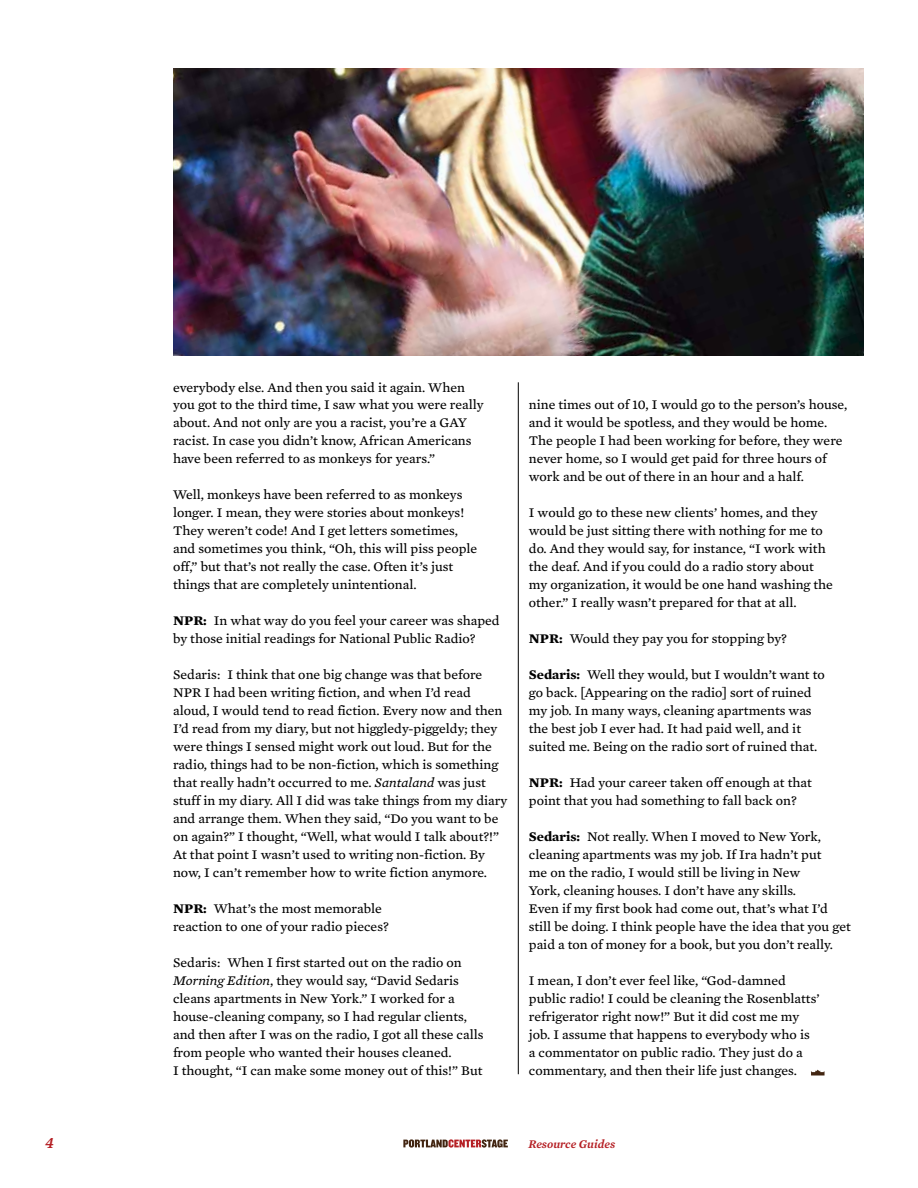
<style>
.page{position:relative;width:918px;height:1188px;background:#fff}
.page>*{position:absolute;margin:0;border:0;box-sizing:border-box;transform-origin:0 0}
.t1{font:italic 600 16.05px "Mercury Text G1";color:#b52025}
.t2{font:13.5px/18px "Mercury Text G3 Roman";color:#000}
.t3{font:italic 600 12px "Mercury Text G1";color:#b52025}
.s1{font-family:"Mercury Text G3";font-weight:700}
.s2{font-family:"Mercury Text G3";font-style:italic}
</style>
<div class="page">
<svg style="left:403px;top:1139px;width:105px;height:9px"></svg>
<svg style="left:811px;top:1070px;width:14px;height:5px"></svg>
<hr style="left:518px;top:382px;width:1px;height:692px;background:#000">
<img style="left:173px;top:68px;width:691px;height:288px">
<p class="t2" style="left:173px;top:378px;width:312px">everybody else. And then you said it again. When you got to the third time, I saw what you were really about. And not only are you a racist, you’re a GAY racist. In case you didn’t know, African Americans have been referred to as monkeys for years.”</p>
<p class="t2" style="left:173px;top:486px;width:306px">Well, monkeys have been referred to as monkeys longer. I mean, they were stories about monkeys!<br>They weren’t code! And I get letters sometimes, and sometimes you think, “Oh, this will piss people off,” but that’s not really the case. Often it’s just things that are completely unintentional.</p>
<p class="t2" style="left:173px;top:612px;width:328px"><span class="s1">NPR:</span> In what way do you feel your career was shaped by those initial readings for National Public Radio?</p>
<p class="t2" style="left:173px;top:666px;width:336px">Sedaris: I think that one big change was that before NPR I had been writing fiction, and when I’d read aloud, I would tend to read fiction. Every now and then I’d read from my diary, but not higgledy-piggeldy; they were things I sensed might work out loud. But for the radio, things had to be non-fiction, which is something that really hadn’t occurred to me. <span class="s2">Santaland</span> was just stuff in my diary. All I did was take things from my diary and arrange them. When they said, “Do you want to be on again?” I thought, “Well, what would I talk about?!” At that point I wasn’t used to writing non-fiction. By now, I can’t remember how to write fiction anymore.</p>
<p class="t2" style="left:173px;top:900px;width:217px"><span class="s1">NPR:</span> What’s the most memorable reaction to one of your radio pieces?</p>
<p class="t2" style="left:173px;top:954px;width:312px">Sedaris: When I first started out on the radio on <span class="s2">Morning Edition</span>, they would say, “David Sedaris cleans apartments in New York.” I worked for a house-cleaning company, so I had regular clients, and then after I was on the radio, I got all these calls from people who wanted their houses cleaned.<br>I thought, “I can make some money out of this!” But</p>
<p class="t2" style="left:529px;top:396px;width:320px">nine times out of 10, I would go to the person’s house, and it would be spotless, and they would be home.<br>The people I had been working for before, they were never home, so I would get paid for three hours of work and be out of there in an hour and a half.</p>
<p class="t2" style="left:529px;top:504px;width:306px">I would go to these new clients’ homes, and they would be just sitting there with nothing for me to do. And they would say, for instance, “I work with the deaf. And if you could do a radio story about my organization, it would be one hand washing the other.” I really wasn’t prepared for that at all.</p>
<p class="t2" style="left:529px;top:630px;width:259px"><span class="s1">NPR:</span> Would they pay you for stopping by?</p>
<p class="t2" style="left:529px;top:666px;width:297px"><span class="s1">Sedaris:</span> Well they would, but I wouldn’t want to go back. [Appearing on the radio] sort of ruined my job. In many ways, cleaning apartments was the best job I ever had. It had paid well, and it suited me. Being on the radio sort of ruined that.</p>
<p class="t2" style="left:529px;top:774px;width:284px"><span class="s1">NPR:</span> Had your career taken off enough at that point that you had something to fall back on?</p>
<p class="t2" style="left:529px;top:828px;width:323px"><span class="s1">Sedaris:</span> Not really. When I moved to New York, cleaning apartments was my job. If Ira hadn’t put<br>me on the radio, I would still be living in New<br>York, cleaning houses. I don’t have any skills.<br>Even if my first book had come out, that’s what I’d still be doing. I think people have the idea that you get paid a ton of money for a book, but you don’t really.</p>
<p class="t2" style="left:529px;top:972px;width:292px">I mean, I don’t ever feel like, “God-damned public radio! I could be cleaning the Rosenblatts’ refrigerator right now!” But it did cost me my job. I assume that happens to everybody who is a commentator on public radio. They just do a commentary, and then their life just changes.</p>
<p class="t1" style="left:45px;top:1132px;width:10px">4</p>
<p class="t3" style="left:528px;top:1136px;width:89px">Resource Guides</p>
</div>
